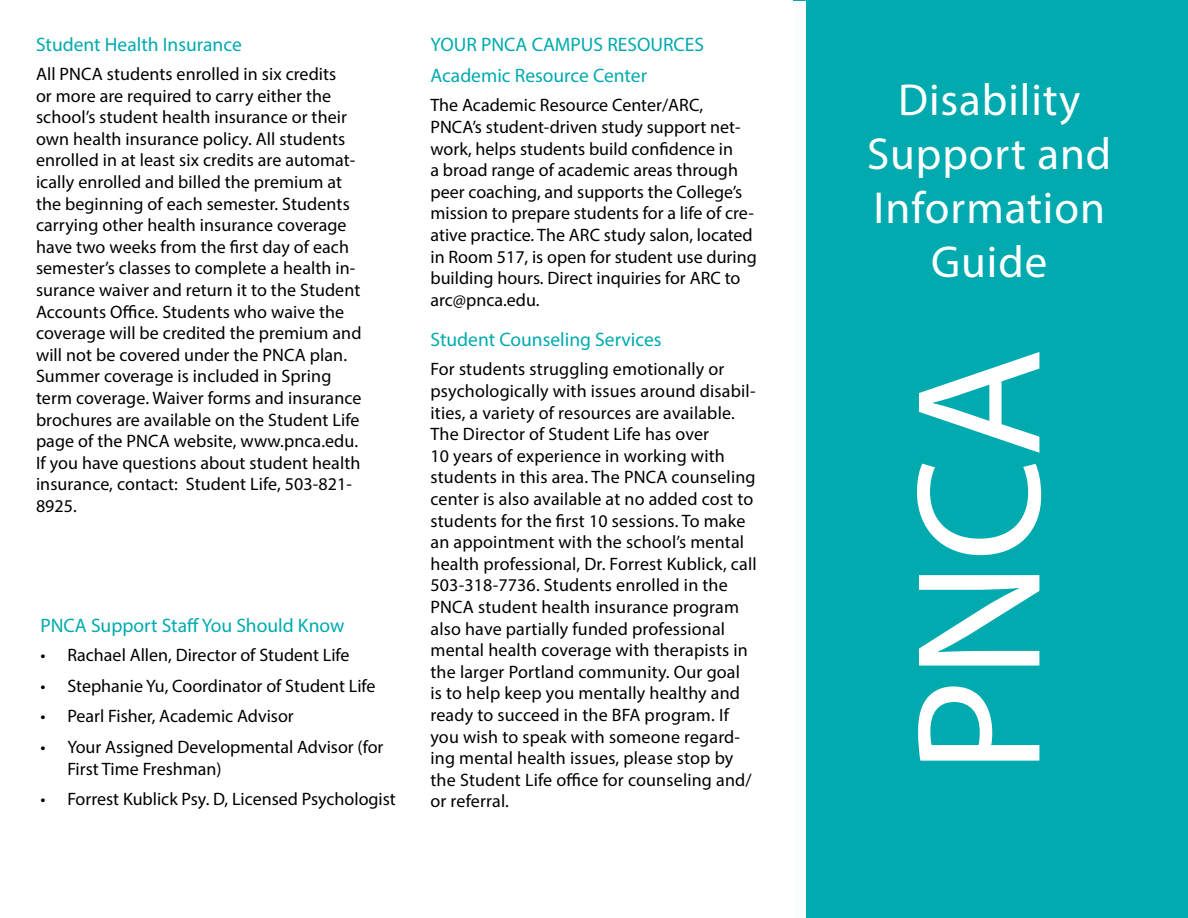
<style>
.page{position:relative;width:1188px;height:918px;background:#fff}
.page>*{position:absolute;margin:0;border:0;box-sizing:border-box;transform-origin:0 0}
.t1{font:178.65px "Myriad Pro";color:#fff}
.t2{font:45px/54px "Myriad Pro";letter-spacing:.02em;color:#fff;text-align:center}
.t3{font:19.5px/31.5px "Myriad Pro";color:#00aaae}
.t4{font:18px/21.6px "Myriad Pro";letter-spacing:.005em;color:#000}
</style>
<div class="page">
<div style="left:794px;top:0;width:394px;height:918px;background:#00aaae"></div>
<div style="left:793px;top:1px;width:13px;height:916px;background:#fafdff"></div>
<p class="t3" style="left:36px;top:28px;width:207px">Student Health Insurance</p>
<p class="t4" style="left:36px;top:63px;width:327px">All PNCA students enrolled in six credits<br>or more are required to carry either the school’s student health insurance or their own health insurance policy. All students enrolled in at least six credits are automat&shy;ically enrolled and billed the premium at the beginning of each semester. Students carrying other health insurance coverage have two weeks from the first day of each semester’s classes to complete a health in&shy;surance waiver and return it to the Student Accounts Office. Students who waive the coverage will be credited the premium and will not be covered under the PNCA plan.<br>Summer coverage is included in Spring term coverage. Waiver forms and insurance brochures are available on the Student Life page of the PNCA website, www.pnca.edu.<br>If you have questions about student health insurance, contact: Student Life, 503-821- 8925.</p>
<p class="t3" style="left:40px;top:609px;width:306px">PNCA Support Staff You Should Know</p>
<p class="t4" style="left:40px;top:644px;width:311px">• Rachael Allen, Director of Student Life</p>
<p class="t4" style="left:40px;top:675px;width:337px">• Stephanie Yu, Coordinator of Student Life</p>
<p class="t4" style="left:40px;top:705px;width:255px">• Pearl Fisher, Academic Advisor</p>
<p class="t4" style="left:67px;top:736px;width:318px;text-indent:-27px">• Your Assigned Developmental Advisor (for<br>First Time Freshman)</p>
<p class="t4" style="left:40px;top:788px;width:357px">• Forrest Kublick Psy. D, Licensed Psychologist</p>
<p class="t3" style="left:430px;top:28px;width:275px">YOUR PNCA CAMPUS RESOURCES<br>Academic Resource Center</p>
<p class="t4" style="left:430px;top:94px;width:328px">The Academic Resource Center/ARC, PNCA’s student-driven study support net&shy;work, helps students build confidence in<br>a broad range of academic areas through peer coaching, and supports the College’s mission to prepare students for a life of cre&shy;ative practice. The ARC study salon, located in Room 517, is open for student use during building hours. Direct inquiries for ARC to arc@pnca.edu.</p>
<p class="t3" style="left:430px;top:324px;width:233px">Student Counseling Services</p>
<p class="t4" style="left:430px;top:358px;width:328px">For students struggling emotionally or psychologically with issues around disabil&shy;ities, a variety of resources are available.<br>The Director of Student Life has over<br>10 years of experience in working with students in this area. The PNCA counseling center is also available at no added cost to students for the first 10 sessions. To make an appointment with the school’s mental health professional, Dr. Forrest Kublick, call 503-318-7736. Students enrolled in the PNCA student health insurance program also have partially funded professional mental health coverage with therapists in the larger Portland community. Our goal<br>is to help keep you mentally healthy and ready to succeed in the BFA program. If you wish to speak with someone regard&shy;ing mental health issues, please stop by the Student Life office for counseling and/ or referral.</p>
<h2 class="t2" style="left:867px;top:72px;width:246px">Disability<br>Support and<br>Information<br>Guide</h2>
<h1 class="t1" style="left:869px;top:774px;width:428px;rotate:-90deg">PNCA</h1>
</div>
